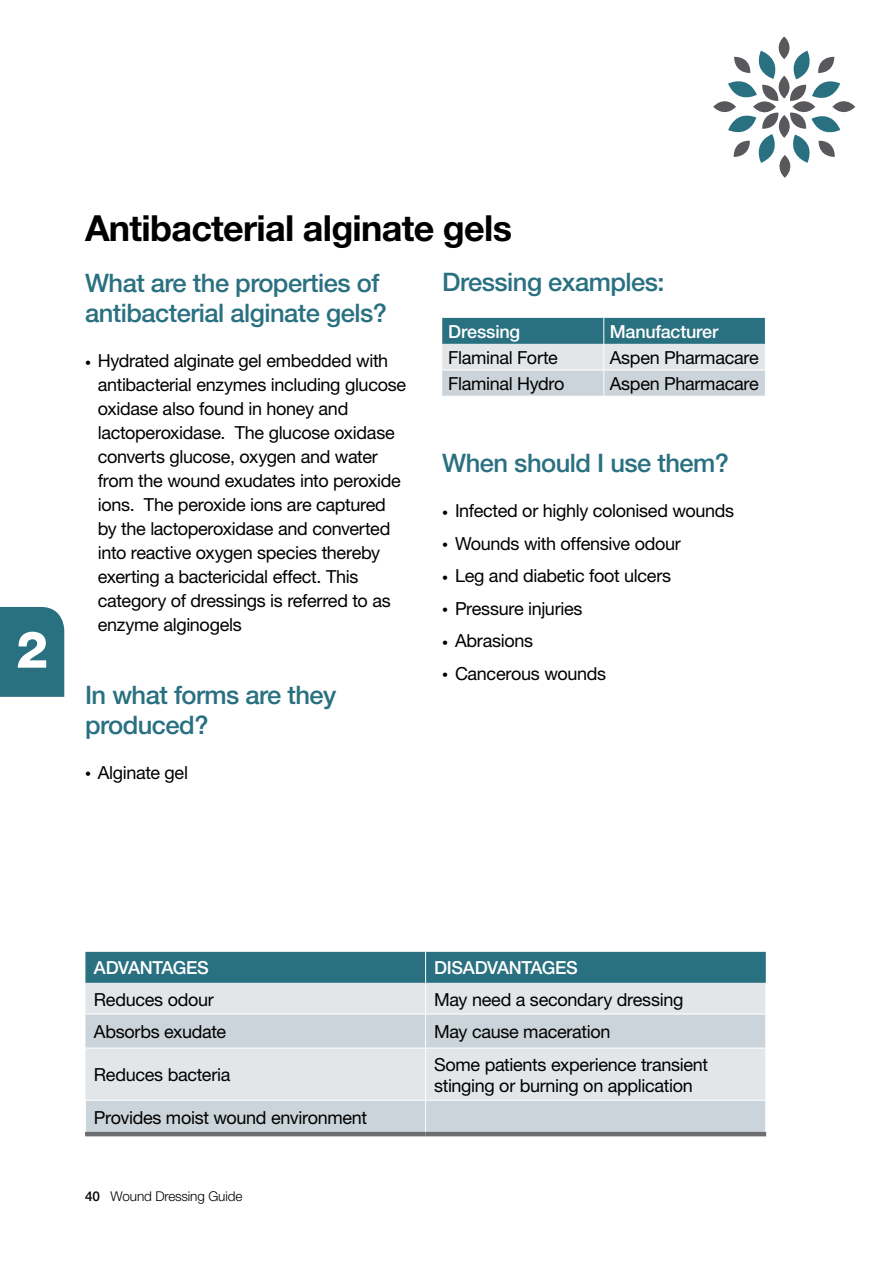
<style>
.page{position:relative;width:893px;height:1263px;background:#fff}
.page>*{position:absolute;margin:0;border:0;box-sizing:border-box;transform-origin:0 0}
.t1{font:800 51px "Helvetica Neue";color:#fff}
.t2{font:700 36px "Helvetica Neue";letter-spacing:-.02em;color:#000}
.t3{font:500 25.5px/30px "Helvetica Neue";letter-spacing:-.02em;color:#297081}
.t4{font:18px/24px "Helvetica Neue";letter-spacing:-.02em;color:#000}
.t5{font:500 18px "Helvetica Neue";letter-spacing:-.015em;color:#fff}
.t6{font:300 13.5px "Helvetica Neue";letter-spacing:-.01em;color:#000}
.s1{font-size:12px}
.s2{font-weight:500}
</style>
<div class="page">
<svg style="left:713px;top:37px;width:142px;height:141px"></svg>
<div style="left:0;top:607px;width:64px;height:90px;background:#297081"></div>
<div style="left:85px;top:952px;width:681px;height:31px;background:#297081"></div>
<div style="left:85px;top:983px;width:680px;height:31px;background:#e2e6e9"></div>
<svg style="left:85px;top:1015px;width:680px;height:117px;background:#d5dce0"></svg>
<hr style="left:425px;top:1048px;width:1px;height:52px;background:#fff">
<hr style="left:425px;top:983px;width:1px;height:31px;background:#fff">
<hr style="left:425px;top:1014px;width:1px;height:34px;background:#fff">
<hr style="left:85px;top:1048px;width:341px;height:1px;background:#fff">
<hr style="left:426px;top:1048px;width:340px;height:1px;background:#fff">
<hr style="left:425px;top:952px;width:1px;height:31px;background:#fff">
<hr style="left:85px;top:1100px;width:1px;height:32px;background:#fff">
<hr style="left:85px;top:1100px;width:341px;height:1px;background:#fff">
<hr style="left:426px;top:1100px;width:340px;height:1px;background:#fff">
<hr style="left:425px;top:1100px;width:1px;height:32px;background:#fff">
<hr style="left:85px;top:1132px;width:341px;height:4px;background:#6d6e71">
<hr style="left:426px;top:1132px;width:340px;height:4px;background:#6d6e71">
<svg style="left:442px;top:318px;width:324px;height:78px;background:#9db9c2"></svg>
<hr style="left:442px;top:370px;width:162px;height:1px;background:#fff">
<hr style="left:604px;top:370px;width:162px;height:1px;background:#fff">
<h1 class="t1" style="left:16px;top:619px;width:34px">2</h1>
<h2 class="t2" style="left:85px;top:206px;width:429px">Antibacterial alginate gels</h2>
<h3 class="t3" style="left:85px;top:268px;width:303px">What are the properties of antibacterial alginate gels?</h3>
<p class="t4" style="left:98px;top:349px;width:310px;text-indent:-13px"><span class="s1">•</span> Hydrated alginate gel embedded with antibacterial enzymes including glucose oxidase also found in honey and lactoperoxidase. The glucose oxidase converts glucose, oxygen and water from the wound exudates into peroxide ions. The peroxide ions are captured by the lactoperoxidase and converted into reactive oxygen species thereby exerting a bactericidal effect. This category of dressings is referred to as enzyme alginogels</p>
<h3 class="t3" style="left:442px;top:266px;width:224px">Dressing examples:</h3>
<p class="t5" style="left:448px;top:321px;width:73px">Dressing</p>
<p class="t5" style="left:610px;top:321px;width:110px">Manufacturer</p>
<p class="t4" style="left:448px;top:345px;width:111px">Flaminal Forte</p>
<p class="t4" style="left:610px;top:345px;width:150px">Aspen Pharmacare</p>
<p class="t4" style="left:448px;top:372px;width:118px">Flaminal Hydro</p>
<p class="t4" style="left:610px;top:372px;width:150px">Aspen Pharmacare</p>
<h3 class="t3" style="left:442px;top:448px;width:288px">When should I use them?</h3>
<p class="t4" style="left:442px;top:499px;width:294px"><span class="s1">•</span> Infected or highly colonised wounds</p>
<p class="t4" style="left:442px;top:531px;width:240px"><span class="s1">•</span> Wounds with offensive odour</p>
<p class="t4" style="left:442px;top:564px;width:231px"><span class="s1">•</span> Leg and diabetic foot ulcers</p>
<p class="t4" style="left:442px;top:596px;width:142px"><span class="s1">•</span> Pressure injuries</p>
<p class="t4" style="left:442px;top:629px;width:92px"><span class="s1">•</span> Abrasions</p>
<p class="t4" style="left:442px;top:661px;width:165px"><span class="s1">•</span> Cancerous wounds</p>
<h3 class="t3" style="left:85px;top:679px;width:253px">In what forms are they produced?</h3>
<p class="t4" style="left:85px;top:760px;width:104px"><span class="s1">•</span> Alginate gel</p>
<p class="t5" style="left:94px;top:957px;width:116px">ADVANTAGES</p>
<p class="t5" style="left:434px;top:957px;width:145px">DISADVANTAGES</p>
<p class="t4" style="left:94px;top:987px;width:121px">Reduces odour</p>
<p class="t4" style="left:434px;top:987px;width:251px">May need a secondary dressing</p>
<p class="t4" style="left:94px;top:1019px;width:134px">Absorbs exudate</p>
<p class="t4" style="left:434px;top:1019px;width:178px">May cause maceration</p>
<p class="t4" style="left:94px;top:1062px;width:138px">Reduces bacteria</p>
<p class="t4" style="left:434px;top:1053px;width:276px;line-height:21px">Some patients experience transient stinging or burning on application</p>
<p class="t4" style="left:94px;top:1105px;width:275px">Provides moist wound environment</p>
<p class="t6" style="left:85px;top:1188px;width:159px"><span class="s2">40</span> Wound Dressing Guide</p>
</div>
